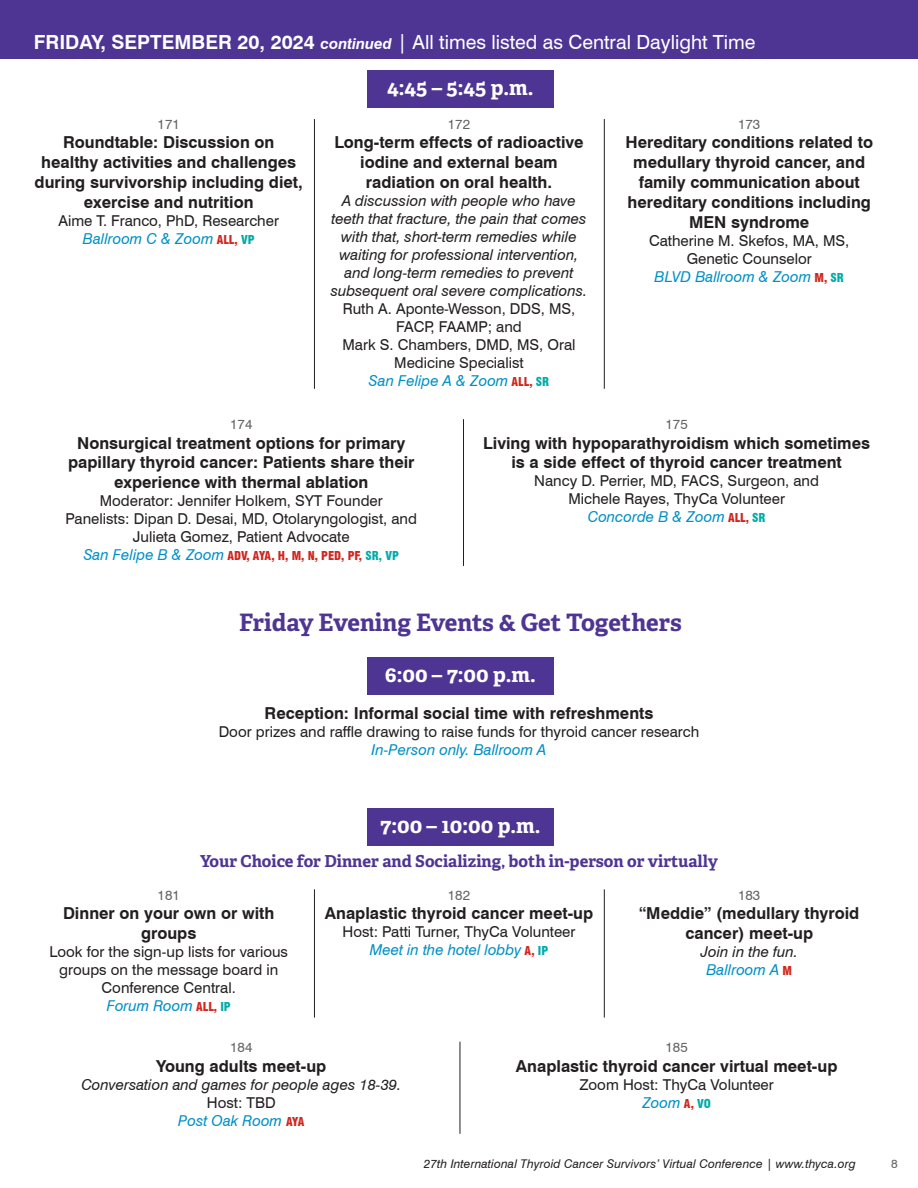
<style>
.page{position:relative;width:918px;height:1188px;background:#fff}
.page>*{position:absolute;margin:0;border:0;box-sizing:border-box;transform-origin:0 0}
.t1{font:700 24px "Adelle";letter-spacing:-.005em;color:#4e3594}
.t2{font:700 21px "Adelle";color:#fff}
.t3{font:19.5px "Swiss 721 BT";color:#fff}
.t4{font:700 16.5px/19.8px "Swiss 721 BT";color:#231f20;text-align:center}
.t5{font:700 16.5px "Adelle";color:#4e3594}
.t6{font:15px/18px "Swiss 721 BT";color:#231f20;text-align:center}
.t7{font:italic 15px/18px "Swiss 721 BT";color:#231f20;text-align:center}
.t8{font:italic 15px/18px "Swiss 721 BT";color:#0090c6;text-align:center}
.t9{font:13.5px "Swiss 721 BT";color:#636466}
.t10{font:italic 12px "Swiss 721 BT";letter-spacing:.01em;color:#231f20}
.t11{font:900 condensed 12px "Swiss 721 BT";color:#d0271f}
.t12{font:12px "Swiss 721 BT";color:#636466}
.s1{font-weight:700}
.s2{font-weight:700;font-style:italic;font-size:15px}
.s3{font-style:italic;color:#0090c6}
.s4{font-weight:900;font-stretch:condensed;font-size:12px;color:#d0271f}
.s5{font-weight:900;font-stretch:condensed;font-size:12px;color:#00aba9}
.s6{font-weight:400;font-style:italic;font-stretch:normal;font-size:15px;color:#0090c6}
.s7{color:#00aba9}
.s8{color:#0090c6}
.s9{font-weight:900;font-style:normal;font-stretch:condensed;font-size:12px;color:#d0271f}
.s10{font-style:normal;color:#231f20}
</style>
<div class="page">
<div style="left:367px;top:70px;width:187px;height:37px;background:#4e3594"></div>
<div style="left:367px;top:808px;width:187px;height:37px;background:#4e3594"></div>
<div style="left:367px;top:657px;width:187px;height:37px;background:#4e3594"></div>
<div style="left:0;top:0;width:918px;height:58px;background:#4e3594"></div>
<hr style="left:604px;top:119px;width:1px;height:270px;background:#231f20">
<hr style="left:604px;top:889px;width:1px;height:129px;background:#231f20">
<hr style="left:314px;top:119px;width:1px;height:270px;background:#231f20">
<hr style="left:314px;top:889px;width:1px;height:129px;background:#231f20">
<hr style="left:460px;top:1042px;width:1px;height:92px;background:#231f20">
<hr style="left:463px;top:419px;width:1px;height:147px;background:#231f20">
<p class="t3" style="left:34px;top:30px;width:723px"><span class="s1">FRIDAY, SEPTEMBER 20, 2024</span> <span class="s2">continued</span> | All times listed as Central Daylight Time</p>
<p class="t2" style="left:387px;top:75px;width:148px">4:45 – 5:45 p.m.</p>
<p class="t9" style="left:158px;top:116px;width:24px">171</p>
<p class="t4" style="left:35px;top:133px;width:270px">Roundtable: Discussion on healthy activities and challenges during survivorship including diet, exercise and nutrition</p>
<p class="t6" style="left:59px;top:211px;width:222px">Aime T. Franco, PhD, Researcher<br><span class="s3">Ballroom C &amp; Zoom</span> <span class="s4">ALL,</span> <span class="s5">VP</span></p>
<p class="t9" style="left:448px;top:116px;width:24px">172</p>
<p class="t4" style="left:334px;top:133px;width:251px">Long-term effects of radioactive iodine and external beam radiation on oral health.</p>
<p class="t7" style="left:331px;top:192px;width:258px">A discussion with people who have teeth that fracture, the pain that comes with that, short-term remedies while waiting for professional intervention, and long-term remedies to prevent subsequent oral severe complications.</p>
<p class="t6" style="left:342px;top:300px;width:235px">Ruth A. Aponte-Wesson, DDS, MS,<br>FACP, FAAMP; and<br>Mark S. Chambers, DMD, MS, Oral<br>Medicine Specialist<br><span class="s3">San Felipe A &amp; Zoom</span> <span class="s4">ALL,</span> <span class="s5">SR</span></p>
<p class="t9" style="left:738px;top:116px;width:24px">173</p>
<p class="t4" style="left:625px;top:133px;width:249px">Hereditary conditions related to medullary thyroid cancer, and family communication about hereditary conditions including<br>MEN syndrome</p>
<p class="t6" style="left:649px;top:231px;width:202px">Catherine M. Skefos, MA, MS,<br>Genetic Counselor<br><span class="s3">BLVD Ballroom &amp; Zoom</span> <span class="s4">M,</span> <span class="s5">SR</span></p>
<p class="t9" style="left:230px;top:416px;width:24px">174</p>
<p class="t4" style="left:68px;top:433px;width:348px">Nonsurgical treatment options for primary papillary thyroid cancer: Patients share their experience with thermal ablation</p>
<p class="t6" style="left:66px;top:492px;width:353px">Moderator: Jennifer Holkem, SYT Founder<br>Panelists: Dipan D. Desai, MD, Otolaryngologist, and<br>Julieta Gomez, Patient Advocate</p>
<p class="t11" style="left:84px;top:549px;width:317px"><span class="s6">San Felipe B &amp; Zoom</span> ADV, AYA, H, M, N, PED, PF, <span class="s7">SR, VP</span></p>
<p class="t9" style="left:666px;top:416px;width:24px">175</p>
<p class="t4" style="left:483px;top:433px;width:388px">Living with hypoparathyroidism which sometimes is a side effect of thyroid cancer treatment</p>
<p class="t6" style="left:534px;top:472px;width:286px">Nancy D. Perrier, MD, FACS, Surgeon, and<br>Michele Rayes, ThyCa Volunteer<br><span class="s3">Concorde B &amp; Zoom</span> <span class="s4">ALL,</span> <span class="s5">SR</span></p>
<h1 class="t1" style="left:239px;top:608px;width:444px">Friday Evening Events &amp; Get Togethers</h1>
<p class="t2" style="left:385px;top:662px;width:152px">6:00 – 7:00 p.m.</p>
<p class="t4" style="left:265px;top:703px;width:390px">Reception: Informal social time with refreshments</p>
<p class="t6" style="left:219px;top:722px;width:482px">Door prizes and raffle drawing to raise funds for thyroid cancer research</p>
<p class="t8" style="left:372px;top:740px;width:176px">In-Person only. Ballroom A</p>
<p class="t2" style="left:380px;top:812px;width:162px">7:00 – 10:00 p.m.</p>
<p class="t5" style="left:200px;top:850px;width:519px">Your Choice for Dinner and Socializing, both in-person or virtually</p>
<p class="t9" style="left:158px;top:887px;width:24px">181</p>
<p class="t4" style="left:63px;top:904px;width:213px">Dinner on your own or with groups</p>
<p class="t6" style="left:49px;top:943px;width:240px">Look for the sign-up lists for various groups on the message board in<br>Conference Central.<br><span class="s3">Forum Room</span> <span class="s4">ALL,</span> <span class="s5">IP</span></p>
<p class="t9" style="left:448px;top:887px;width:24px">182</p>
<p class="t4" style="left:325px;top:904px;width:270px">Anaplastic thyroid cancer meet-up</p>
<p class="t6" style="left:343px;top:923px;width:235px">Host: Patti Turner, ThyCa Volunteer<br><span class="s3">Meet in the hotel lobby</span> <span class="s4">A,</span> <span class="s5">IP</span></p>
<p class="t9" style="left:738px;top:887px;width:24px">183</p>
<p class="t4" style="left:639px;top:904px;width:222px">“Meddie” (medullary thyroid cancer) meet-up</p>
<p class="t7" style="left:701px;top:943px;width:99px">Join in the fun.<br><span class="s8">Ballroom A</span> <span class="s9">M</span></p>
<p class="t9" style="left:230px;top:1039px;width:24px">184</p>
<p class="t4" style="left:156px;top:1056px;width:171px">Young adults meet-up</p>
<p class="t7" style="left:81px;top:1075px;width:321px">Conversation and games for people ages 18-39.</p>
<p class="t8" style="left:178px;top:1093px;width:128px"><span class="s10">Host: TBD<br></span>Post Oak Room <span class="s9">AYA</span></p>
<p class="t9" style="left:666px;top:1039px;width:24px">185</p>
<p class="t4" style="left:516px;top:1056px;width:323px">Anaplastic thyroid cancer virtual meet-up</p>
<p class="t6" style="left:580px;top:1075px;width:196px">Zoom Host: ThyCa Volunteer<br><span class="s3">Zoom</span> <span class="s4">A,</span> <span class="s5">VO</span></p>
<p class="t10" style="left:424px;top:1157px;width:434px">27th International Thyroid Cancer Survivors’ Virtual Conference | www.thyca.org</p>
<p class="t12" style="left:891px;top:1157px;width:8px">8</p>
</div>
